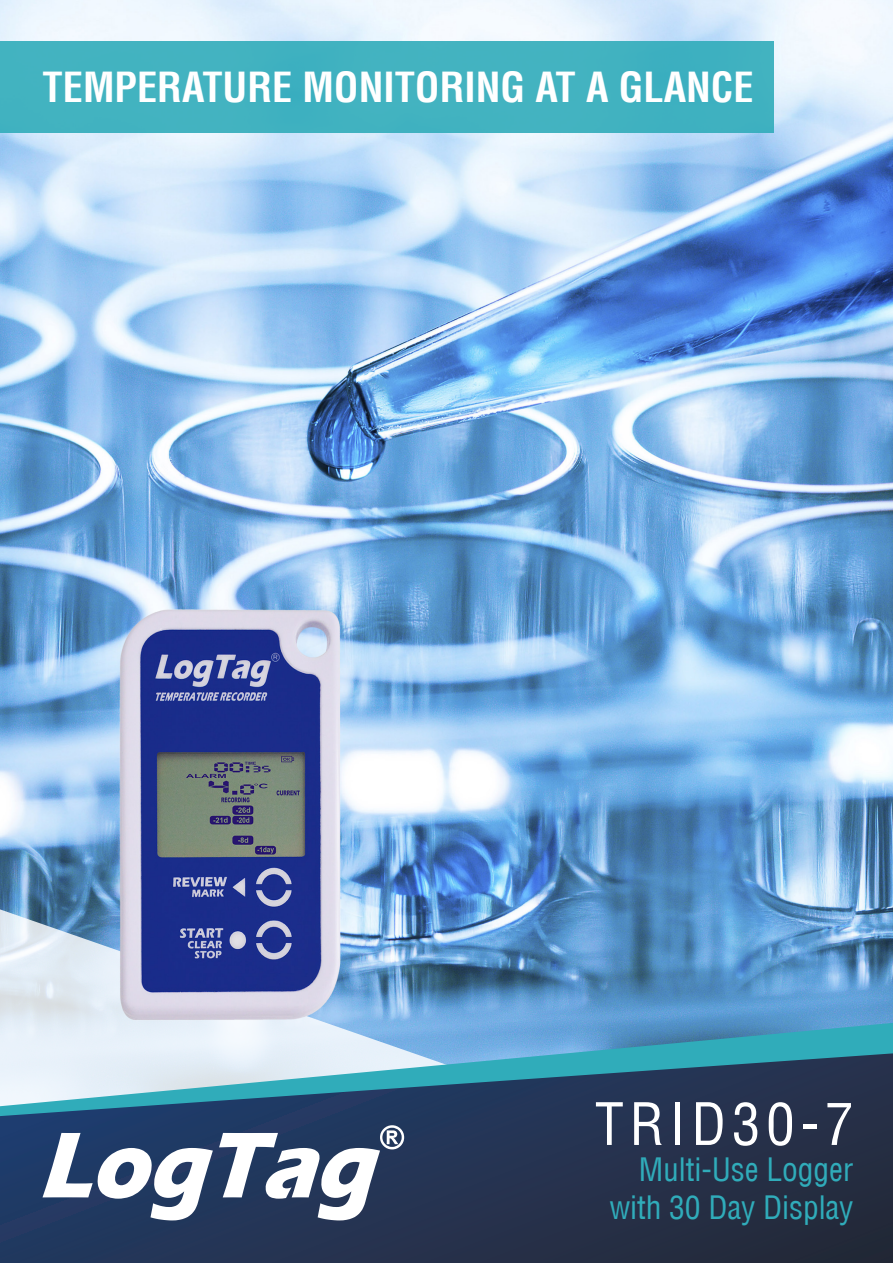
<style>
.page{position:relative;width:893px;height:1263px;background:#fff}
.page>*{position:absolute;margin:0;border:0;box-sizing:border-box;transform-origin:0 0}
.Cover_page_title{font:condensed 57px "Helvetica LT";letter-spacing:.1em;color:#fff}
.Website_Details{font:700 condensed 40.5px "Helvetica LT";color:#fff}
.Website_Details-2{font:condensed 31.5px "Helvetica LT";letter-spacing:-.005em;color:#30acba}
</style>
<div class="page">
<img style="left:0;top:0;width:893px;height:1023px">
<div style="left:0;top:42px;width:774px;height:91px;background:#42b3c0"></div>
<svg style="left:0;top:905px;width:449px;height:118px;background:#9ab7d2"></svg>
<svg style="left:0;top:1023px;width:893px;height:30px;background:#5fa9ce"></svg>
<svg style="left:0;top:1053px;width:893px;height:210px;background:#324a65"></svg>
<img style="left:47px;top:581px;width:361px;height:484px">
<svg style="left:43px;top:1125px;width:361px;height:95px"></svg>
<p class="Website_Details" style="left:43px;top:62px;width:713px">TEMPERATURE MONITORING AT A GLANCE</p>
<p class="Cover_page_title" style="left:595px;top:1088px;width:260px">TRID30-7</p>
<p class="Website_Details-2" style="left:639px;top:1150px;width:216px">Multi-Use Logger</p>
<p class="Website_Details-2" style="left:609px;top:1188px;width:246px">with 30 Day Display</p>
</div>
